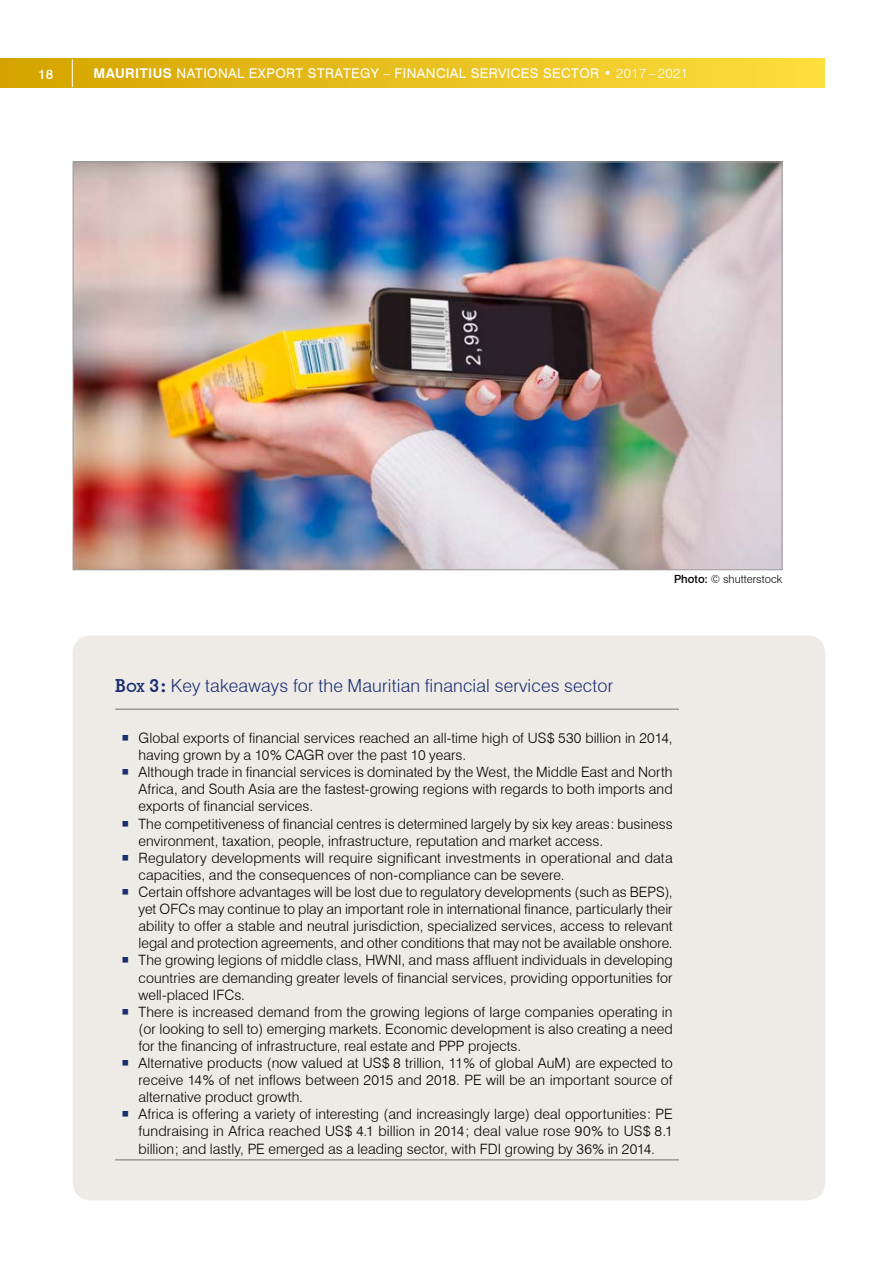
<style>
.page{position:relative;width:893px;height:1263px;background:#fff}
.page>*{position:absolute;margin:0;border:0;box-sizing:border-box;transform-origin:0 0}
.Boxes__names{font:300 18px "Swiss 721 BT";letter-spacing:.01em;color:#1b2d70}
.t1{font:300 14.25px/17.1px "Swiss 721 BT";letter-spacing:.005em;color:#000;text-align:justify}
.t2{font:13.5px "Swiss 721 BT";letter-spacing:.03em;color:#fff}
.t3{font:500 13.5px "Swiss 721 BT";color:#fff}
.pie_foto{font:300 11.25px "Swiss 721 BT";color:#000}
.s1{font-weight:700}
.s2{font-weight:300}
.s3{font-weight:500}
.s4{font-family:"Geometric Slab 703 BT";font-weight:700}
.s5{font-family:"Geometric Slab 703 BT";font-weight:700;font-size:12.6px}
</style>
<div class="page">
<div style="left:73px;top:635px;width:752px;height:565px;background:#eeebe7;border-radius:18px"></div>
<img style="left:75px;top:164px;width:705px;height:404px">
<div style="left:0;top:58px;width:825px;height:29px;background:linear-gradient(to right,#d4a300,#fdde3f)"></div>
<svg style="left:72px;top:59px;width:1px;height:28px"></svg>
<hr style="left:115px;top:709px;width:564px;height:1px;background:#706f6f">
<hr style="left:115px;top:1159px;width:564px;height:1px;background:#706f6f">
<p class="t3" style="left:38px;top:66px;width:17px">18</p>
<p class="t2" style="left:94px;top:65px;width:596px"><span class="s1">MAURITIUS</span> NATIONAL EXPORT STRATEGY – FINANCIAL SERVICES SECTOR <span class="s1">•</span> <span class="s2">2017 – 2021</span></p>
<p class="pie_foto" style="left:674px;top:572px;width:110px"><span class="s3">Photo:</span> © shutterstock</p>
<p class="Boxes__names" style="left:115px;top:675px;width:500px"><span class="s4">B</span><span class="s5">ox</span> <span class="s4">3:</span> Key takeaways for the Mauritian financial services sector</p>
<p class="t1" style="left:139px;top:729px;width:536px">Global exports of financial services reached an all-time high of US$ 530 billion in 2014, having grown by a 10% CAGR over the past 10 years.</p>
<p class="t1" style="left:139px;top:763px;width:536px">Although trade in financial services is dominated by the West, the Middle East and North Africa, and South Asia are the fastest-growing regions with regards to both imports and exports of financial services.</p>
<p class="t1" style="left:139px;top:815px;width:536px">The competitiveness of financial centres is determined largely by six key areas: business environment, taxation, people, infrastructure, reputation and market access.</p>
<p class="t1" style="left:139px;top:849px;width:536px">Regulatory developments will require significant investments in operational and data capacities, and the consequences of non-compliance can be severe.</p>
<p class="t1" style="left:139px;top:883px;width:536px">Certain offshore advantages will be lost due to regulatory developments (such as BEPS), yet OFCs may continue to play an important role in international finance, particularly their ability to offer a stable and neutral jurisdiction, specialized services, access to relevant legal and protection agreements, and other conditions that may not be available onshore.</p>
<p class="t1" style="left:139px;top:952px;width:536px">The growing legions of middle class, HWNI, and mass affluent individuals in developing countries are demanding greater levels of financial services, providing opportunities for well-placed IFCs.</p>
<p class="t1" style="left:139px;top:1003px;width:536px">There is increased demand from the growing legions of large companies operating in (or looking to sell to) emerging markets. Economic development is also creating a need for the financing of infrastructure, real estate and PPP projects.</p>
<p class="t1" style="left:139px;top:1054px;width:536px">Alternative products (now valued at US$ 8 trillion, 11% of global AuM) are expected to receive 14% of net inflows between 2015 and 2018. PE will be an important source of alternative product growth.</p>
<p class="t1" style="left:139px;top:1105px;width:536px">Africa is offering a variety of interesting (and increasingly large) deal opportunities: PE fundraising in Africa reached US$ 4.1 billion in 2014; deal value rose 90% to US$ 8.1 billion; and lastly, PE emerged as a leading sector, with FDI growing by 36% in 2014.</p>
</div>
